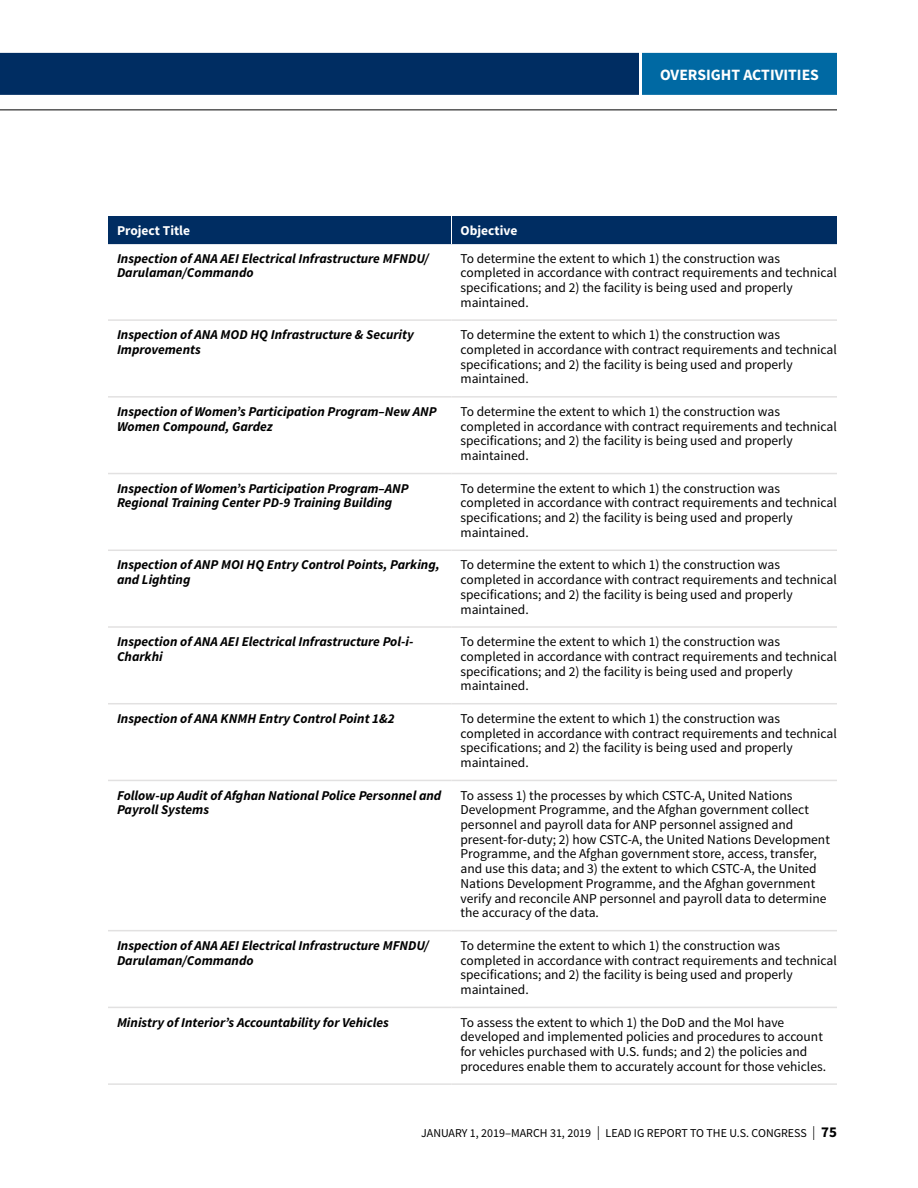
<style>
.page{position:relative;width:918px;height:1188px;background:#fff}
.page>*{position:absolute;margin:0;border:0;box-sizing:border-box;transform-origin:0 0}
.t1{font:700 15.75px "Source Sans Pro";color:#fff}
.Table_Text_left{font:13.5px/14.7px "Source Sans Pro";color:#000}
.Table_Text_left-2{font:italic 700 13.5px/14.7px "Source Sans Pro";color:#000}
.Table_column_heading{font:700 13.5px "Source Sans Pro";color:#fff}
.t2{font:12px "Source Sans Pro";color:#000}
.s1{font-weight:200;font-size:21px}
.s2{font-weight:700;font-size:15px}
</style>
<div class="page">
<div style="left:642px;top:53px;width:195px;height:42px;background:#0069a3"></div>
<div style="left:0;top:53px;width:639px;height:42px;background:#002d62"></div>
<hr style="left:0;top:110px;width:837px;height:1px;background:#000">
<hr style="left:108px;top:319px;width:344px;height:2px;background:#e2e1e1">
<hr style="left:452px;top:319px;width:385px;height:2px;background:#e2e1e1">
<hr style="left:108px;top:396px;width:344px;height:2px;background:#e2e1e1">
<hr style="left:452px;top:396px;width:385px;height:2px;background:#e2e1e1">
<hr style="left:108px;top:473px;width:344px;height:1px;background:#e2e1e1">
<hr style="left:452px;top:473px;width:385px;height:1px;background:#e2e1e1">
<hr style="left:108px;top:550px;width:344px;height:1px;background:#e2e1e1">
<hr style="left:452px;top:550px;width:385px;height:1px;background:#e2e1e1">
<hr style="left:108px;top:626px;width:344px;height:2px;background:#e2e1e1">
<hr style="left:452px;top:626px;width:385px;height:2px;background:#e2e1e1">
<hr style="left:108px;top:703px;width:344px;height:1px;background:#e2e1e1">
<hr style="left:452px;top:703px;width:385px;height:1px;background:#e2e1e1">
<hr style="left:108px;top:780px;width:344px;height:1px;background:#e2e1e1">
<hr style="left:452px;top:780px;width:385px;height:1px;background:#e2e1e1">
<hr style="left:108px;top:930px;width:344px;height:1px;background:#e2e1e1">
<hr style="left:452px;top:930px;width:385px;height:1px;background:#e2e1e1">
<hr style="left:108px;top:1007px;width:344px;height:1px;background:#e2e1e1">
<hr style="left:452px;top:1007px;width:385px;height:1px;background:#e2e1e1">
<hr style="left:108px;top:1083px;width:344px;height:2px;background:#e2e1e1">
<hr style="left:452px;top:1083px;width:385px;height:2px;background:#e2e1e1">
<div style="left:108px;top:216px;width:729px;height:28px;background:#002d62"></div>
<p class="t1" style="left:660px;top:64px;width:160px">OVERSIGHT ACTIVITIES</p>
<p class="Table_column_heading" style="left:117px;top:222px;width:75px">Project Title</p>
<p class="Table_column_heading" style="left:460px;top:222px;width:58px">Objective</p>
<p class="Table_Text_left-2" style="left:117px;top:251px;width:314px">Inspection of ANA AEI Electrical Infrastructure MFNDU/<br>Darulaman/Commando</p>
<p class="Table_Text_left" style="left:460px;top:251px;width:378px">To determine the extent to which 1) the construction was completed in accordance with contract requirements and technical specifications; and 2) the facility is being used and properly maintained.</p>
<p class="Table_Text_left-2" style="left:117px;top:327px;width:298px">Inspection of ANA MOD HQ Infrastructure &amp; Security<br>Improvements</p>
<p class="Table_Text_left" style="left:460px;top:328px;width:378px">To determine the extent to which 1) the construction was completed in accordance with contract requirements and technical specifications; and 2) the facility is being used and properly maintained.</p>
<p class="Table_Text_left-2" style="left:117px;top:404px;width:321px">Inspection of Women’s Participation Program–New ANP<br>Women Compound, Gardez</p>
<p class="Table_Text_left" style="left:460px;top:404px;width:378px">To determine the extent to which 1) the construction was completed in accordance with contract requirements and technical specifications; and 2) the facility is being used and properly maintained.</p>
<p class="Table_Text_left-2" style="left:117px;top:481px;width:293px">Inspection of Women’s Participation Program–ANP<br>Regional Training Center PD-9 Training Building</p>
<p class="Table_Text_left" style="left:460px;top:481px;width:378px">To determine the extent to which 1) the construction was completed in accordance with contract requirements and technical specifications; and 2) the facility is being used and properly maintained.</p>
<p class="Table_Text_left-2" style="left:117px;top:558px;width:324px">Inspection of ANP MOI HQ Entry Control Points, Parking, and Lighting</p>
<p class="Table_Text_left" style="left:460px;top:558px;width:378px">To determine the extent to which 1) the construction was completed in accordance with contract requirements and technical specifications; and 2) the facility is being used and properly maintained.</p>
<p class="Table_Text_left-2" style="left:117px;top:634px;width:298px">Inspection of ANA AEI Electrical Infrastructure Pol-i-<br>Charkhi</p>
<p class="Table_Text_left" style="left:460px;top:635px;width:378px">To determine the extent to which 1) the construction was completed in accordance with contract requirements and technical specifications; and 2) the facility is being used and properly maintained.</p>
<p class="Table_Text_left-2" style="left:117px;top:711px;width:279px">Inspection of ANA KNMH Entry Control Point 1&amp;2</p>
<p class="Table_Text_left" style="left:460px;top:711px;width:378px">To determine the extent to which 1) the construction was completed in accordance with contract requirements and technical specifications; and 2) the facility is being used and properly maintained.</p>
<p class="Table_Text_left-2" style="left:117px;top:788px;width:326px">Follow-up Audit of Afghan National Police Personnel and<br>Payroll Systems</p>
<p class="Table_Text_left" style="left:460px;top:788px;width:371px">To assess 1) the processes by which CSTC-A, United Nations Development Programme, and the Afghan government collect personnel and payroll data for ANP personnel assigned and present-for-duty; 2) how CSTC-A, the United Nations Development Programme, and the Afghan government store, access, transfer, and use this data; and 3) the extent to which CSTC-A, the United Nations Development Programme, and the Afghan government verify and reconcile ANP personnel and payroll data to determine the accuracy of the data.</p>
<p class="Table_Text_left-2" style="left:117px;top:938px;width:314px">Inspection of ANA AEI Electrical Infrastructure MFNDU/<br>Darulaman/Commando</p>
<p class="Table_Text_left" style="left:460px;top:938px;width:378px">To determine the extent to which 1) the construction was completed in accordance with contract requirements and technical specifications; and 2) the facility is being used and properly maintained.</p>
<p class="Table_Text_left-2" style="left:117px;top:1015px;width:273px">Ministry of Interior’s Accountability for Vehicles</p>
<p class="Table_Text_left" style="left:460px;top:1015px;width:367px">To assess the extent to which 1) the DoD and the MoI have developed and implemented policies and procedures to account for vehicles purchased with U.S. funds; and 2) the policies and procedures enable them to accurately account for those vehicles.</p>
<p class="t2" style="left:421px;top:1125px;width:417px">JANUARY 1, 2019‒MARCH 31, 2019 <span class="s1">I</span> LEAD IG REPORT TO THE U.S. CONGRESS <span class="s1">I</span> <span class="s2">75</span></p>
</div>
